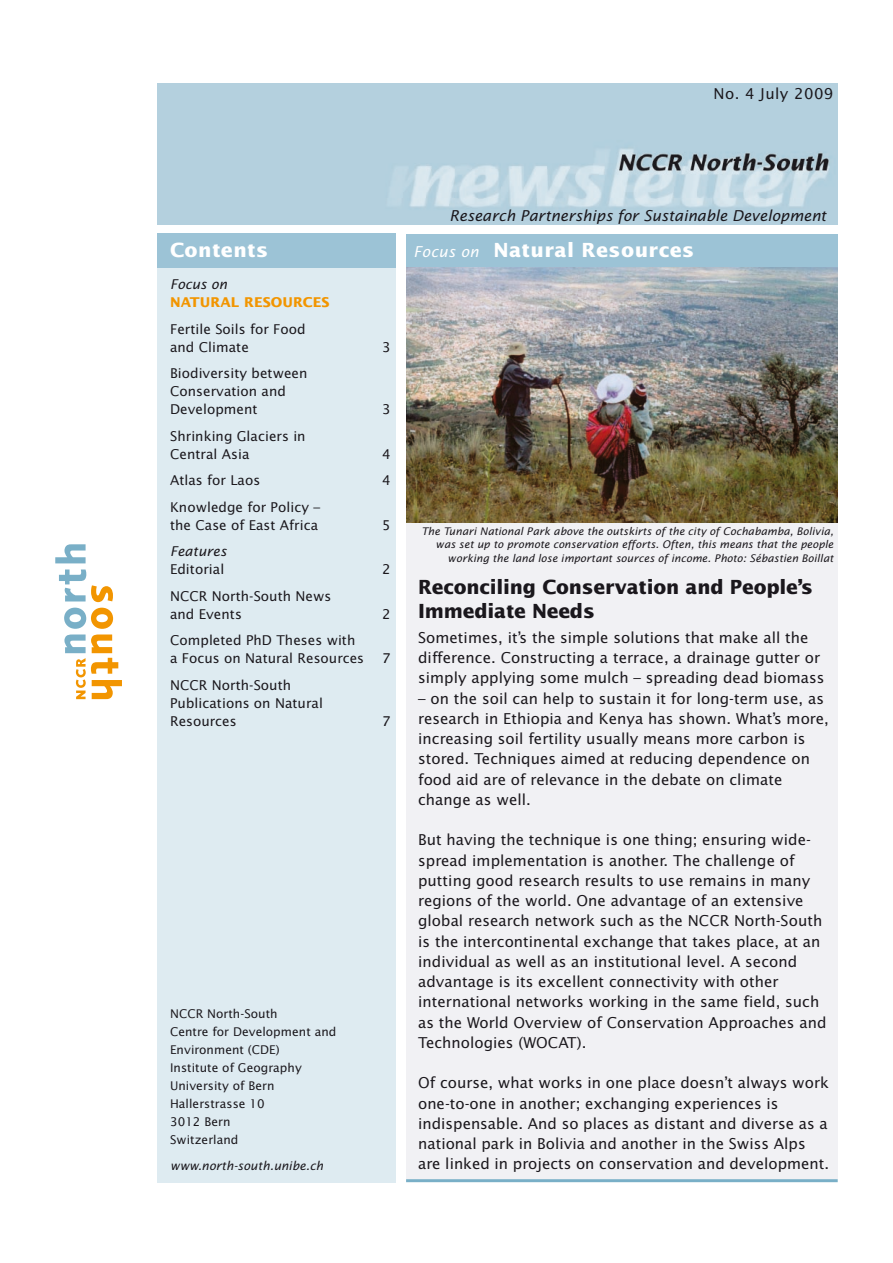
<style>
.page{position:relative;width:893px;height:1263px;background:#fff}
.page>*{position:absolute;margin:0;border:0;box-sizing:border-box;transform-origin:0 0}
.t1{font:700 19.5px/24px "Lucida Sans Std";letter-spacing:-.01em;color:#1a171c}
.t2{font:700 19.5px "Lucida Sans Std";letter-spacing:.02em;color:#fff}
.t3{font:15px/20.2px "Lucida Sans Std";letter-spacing:.005em;color:#1a171c}
.t4{font:italic 15px "Lucida Sans Std";color:#1a171c}
.t5{font:15px "Lucida Sans Std";letter-spacing:.03em;color:#1a171c}
.t6{font:13.5px/18px "Lucida Sans Std";letter-spacing:.005em;color:#1a171c}
.t7{font:700 13.5px "Lucida Sans Std";letter-spacing:.005em;color:#f29500}
.t8{font:italic 13.5px "Lucida Sans Std";letter-spacing:.005em;color:#1a171c}
.t9{font:12px/18px "Lucida Sans Std";letter-spacing:.005em;color:#1a171c}
.t10{font:italic 12px "Lucida Sans Std";letter-spacing:.005em;color:#1a171c}
.t11{font:italic 10.5px/13.5px "Lucida Sans Std";letter-spacing:.005em;color:#1a171c;text-align:right}
.s1{font-weight:400;font-style:italic;font-size:15px}
</style>
<div class="page">
<svg style="left:55px;top:544px;width:31px;height:19px"></svg>
<svg style="left:64px;top:608px;width:58px;height:91px"></svg>
<svg style="left:59px;top:569px;width:54px;height:33px"></svg>
<img style="left:157px;top:84px;width:681px;height:141px">
<div style="left:157px;top:234px;width:238px;height:948px;background:#deebf1"></div>
<div style="left:406px;top:459px;width:431px;height:720px;background:#f1f1f4"></div>
<hr style="left:406px;top:1179px;width:432px;height:3px;background:#79afc7">
<div style="left:157px;top:234px;width:238px;height:34px;background:#9cc3d6"></div>
<div style="left:406px;top:234px;width:432px;height:62px;background:#9cc3d6"></div>
<img style="left:406px;top:267px;width:432px;height:255px">
<p class="t5" style="left:714px;top:85px;width:121px">No. 4 July 2009</p>
<h1 class="t2" style="left:170px;top:239px;width:100px">Contents</h1>
<p class="t8" style="left:170px;top:277px;width:59px">Focus on</p>
<p class="t7" style="left:170px;top:295px;width:161px">NATURAL RESOURCES</p>
<p class="t6" style="left:170px;top:320px;width:137px">Fertile Soils for Food and Climate</p>
<p class="t6" style="left:170px;top:365px;width:139px">Biodiversity between<br>Conservation and<br>Development</p>
<p class="t6" style="left:170px;top:427px;width:137px">Shrinking Glaciers in<br>Central Asia</p>
<p class="t6" style="left:382px;top:338px;width:10px">3</p>
<p class="t6" style="left:382px;top:401px;width:10px">3</p>
<p class="t6" style="left:382px;top:445px;width:10px">4</p>
<p class="t6" style="left:170px;top:472px;width:92px">Atlas for Laos</p>
<p class="t6" style="left:382px;top:472px;width:10px">4</p>
<p class="t6" style="left:170px;top:498px;width:152px">Knowledge for Policy – the Case of East Africa</p>
<p class="t6" style="left:382px;top:516px;width:10px">5</p>
<p class="t8" style="left:170px;top:544px;width:58px">Features</p>
<p class="t6" style="left:170px;top:561px;width:56px">Editorial</p>
<p class="t6" style="left:382px;top:561px;width:10px">2</p>
<p class="t6" style="left:170px;top:587px;width:163px">NCCR North-South News and Events</p>
<p class="t6" style="left:382px;top:605px;width:10px">2</p>
<p class="t6" style="left:170px;top:632px;width:196px">Completed PhD Theses with a Focus on Natural Resources</p>
<p class="t6" style="left:170px;top:676px;width:154px">NCCR North-South<br>Publications on Natural<br>Resources</p>
<p class="t6" style="left:382px;top:650px;width:10px">7</p>
<p class="t6" style="left:382px;top:712px;width:10px">7</p>
<p class="t9" style="left:170px;top:1004px;width:168px">NCCR North-South<br>Centre for Development and<br>Environment (CDE)<br>Institute of Geography<br>University of Bern<br>Hallerstrasse 10<br>3012 Bern<br>Switzerland</p>
<p class="t10" style="left:170px;top:1159px;width:155px">www.north-south.unibe.ch</p>
<p class="t4" style="left:450px;top:206px;width:378px">Research Partnerships for Sustainable Development</p>
<h1 class="t2" style="left:414px;top:239px;width:282px"><span class="s1">Focus on</span> Natural Resources</h1>
<p class="t11" style="left:421px;top:524px;width:414px">The Tunari National Park above the outskirts of the city of Cochabamba, Bolivia, was set up to promote conservation efforts. Often, this means that the people working the land lose important sources of income. Photo: Sébastien Boillat</p>
<h1 class="t1" style="left:418px;top:576px;width:396px">Reconciling Conservation and People’s<br>Immediate Needs</h1>
<p class="t3" style="left:418px;top:628px;width:408px">Sometimes, it’s the simple solutions that make all the difference. Constructing a terrace, a drainage gutter or simply applying some mulch – spreading dead biomass</p>
<p class="t3" style="left:418px;top:688px;width:412px">– on the soil can help to sustain it for long-term use, as research in Ethiopia and Kenya has shown. What’s more, increasing soil fertility usually means more carbon is stored. Techniques aimed at reducing dependence on food aid are of relevance in the debate on climate change as well.</p>
<p class="t3" style="left:418px;top:830px;width:410px">But having the technique is one thing; ensuring wide&shy;spread implementation is another. The challenge of putting good research results to use remains in many regions of the world. One advantage of an extensive global research network such as the NCCR North-South is the intercontinental exchange that takes place, at an individual as well as an institutional level. A second advantage is its excellent connectivity with other international networks working in the same field, such as the World Overview of Conservation Approaches and Technologies (WOCAT).</p>
<p class="t3" style="left:418px;top:1073px;width:413px">Of course, what works in one place doesn’t always work one-to-one in another; exchanging experiences is indispensable. And so places as distant and diverse as a national park in Bolivia and another in the Swiss Alps are linked in projects on conservation and development.</p>
</div>
